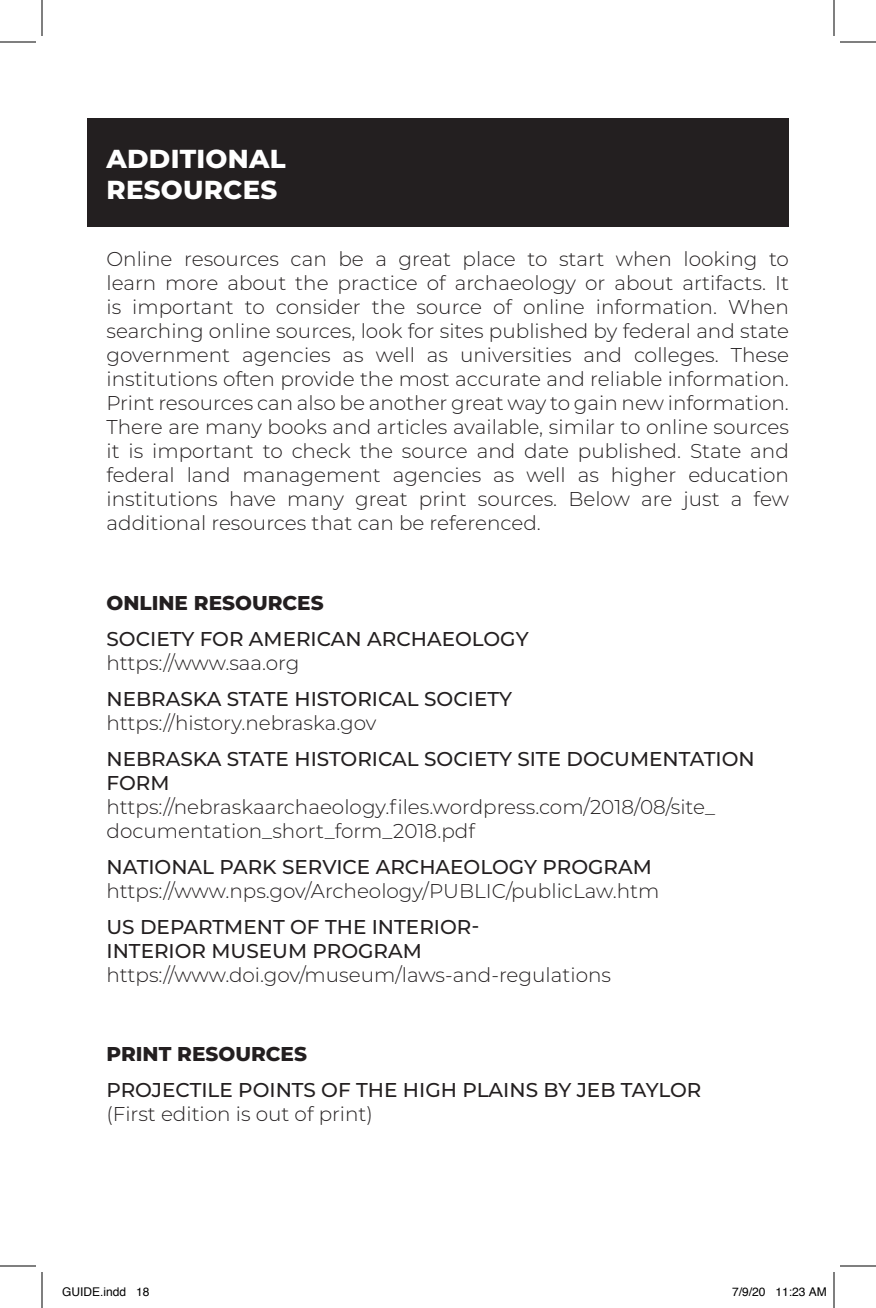
<style>
.page{position:relative;width:876px;height:1308px;background:#fff}
.page>*{position:absolute;margin:0;border:0;box-sizing:border-box;transform-origin:0 0}
.t1{font:800 26px/31.2px "Montserrat";letter-spacing:.01em;color:#fff}
.t2{font:300 20px/24px "Montserrat";color:#231f20;text-align:justify}
.t3{font:500 20px/24px "Montserrat";color:#231f20}
.t4{font:800 20px "Montserrat";color:#231f20}
.t5{font:12px "Helvetica";color:#000}
</style>
<div class="page">
<div style="left:87px;top:118px;width:702px;height:109px;background:#231f20"></div>
<hr style="left:0;top:42px;width:36px;height:1px;background:#000">
<hr style="left:840px;top:42px;width:36px;height:1px;background:#000">
<hr style="left:0;top:1266px;width:36px;height:1px;background:#000">
<hr style="left:840px;top:1266px;width:36px;height:1px;background:#000">
<hr style="left:42px;top:0;width:1px;height:36px;background:#000">
<hr style="left:42px;top:1272px;width:1px;height:36px;background:#000">
<hr style="left:834px;top:0;width:1px;height:36px;background:#000">
<hr style="left:834px;top:1272px;width:1px;height:36px;background:#000">
<h1 class="t1" style="left:106px;top:141px;width:181px">ADDITIONAL<br>RESOURCES</h1>
<p class="t2" style="left:106px;top:247px;width:684px">Online resources can be a great place to start when looking to learn more about the practice of archaeology or about artifacts. It is important to consider the source of online information. When searching online sources, look for sites published by federal and state government agencies as well as universities and colleges. These institutions often provide the most accurate and reliable information.<br>Print resources can also be another great way to gain new information.<br>There are many books and articles available, similar to online sources it is important to check the source and date published. State and federal land management agencies as well as higher education institutions have many great print sources. Below are just a few additional resources that can be referenced.</p>
<p class="t4" style="left:106px;top:588px;width:219px">ONLINE RESOURCES</p>
<p class="t3" style="left:106px;top:626px;width:424px">SOCIETY FOR AMERICAN ARCHAEOLOGY</p>
<p class="t2" style="left:106px;top:650px;width:195px">https://www.saa.org</p>
<p class="t3" style="left:106px;top:686px;width:407px">NEBRASKA STATE HISTORICAL SOCIETY</p>
<p class="t2" style="left:106px;top:710px;width:271px">https://history.nebraska.gov</p>
<p class="t3" style="left:106px;top:746px;width:650px">NEBRASKA STATE HISTORICAL SOCIETY SITE DOCUMENTATION<br>FORM</p>
<p class="t2" style="left:106px;top:794px;width:610px">https://nebraskaarchaeology.files.wordpress.com/2018/08/site_ documentation_short_form_2018.pdf</p>
<p class="t3" style="left:106px;top:854px;width:547px">NATIONAL PARK SERVICE ARCHAEOLOGY PROGRAM</p>
<p class="t2" style="left:106px;top:878px;width:554px">https://www.nps.gov/Archeology/PUBLIC/publicLaw.htm</p>
<p class="t3" style="left:106px;top:914px;width:375px">US DEPARTMENT OF THE INTERIOR-<br>INTERIOR MUSEUM PROGRAM</p>
<p class="t2" style="left:106px;top:962px;width:506px">https://www.doi.gov/museum/laws-and-regulations</p>
<p class="t4" style="left:106px;top:1039px;width:202px">PRINT RESOURCES</p>
<p class="t3" style="left:106px;top:1077px;width:596px">PROJECTILE POINTS OF THE HIGH PLAINS BY JEB TAYLOR</p>
<p class="t2" style="left:106px;top:1101px;width:268px">(First edition is out of print)</p>
<p class="t5" style="left:62px;top:1283px;width:89px">GUIDE.indd 18</p>
<p class="t5" style="left:732px;top:1283px;width:96px">7/9/20 11:23 AM</p>
</div>
